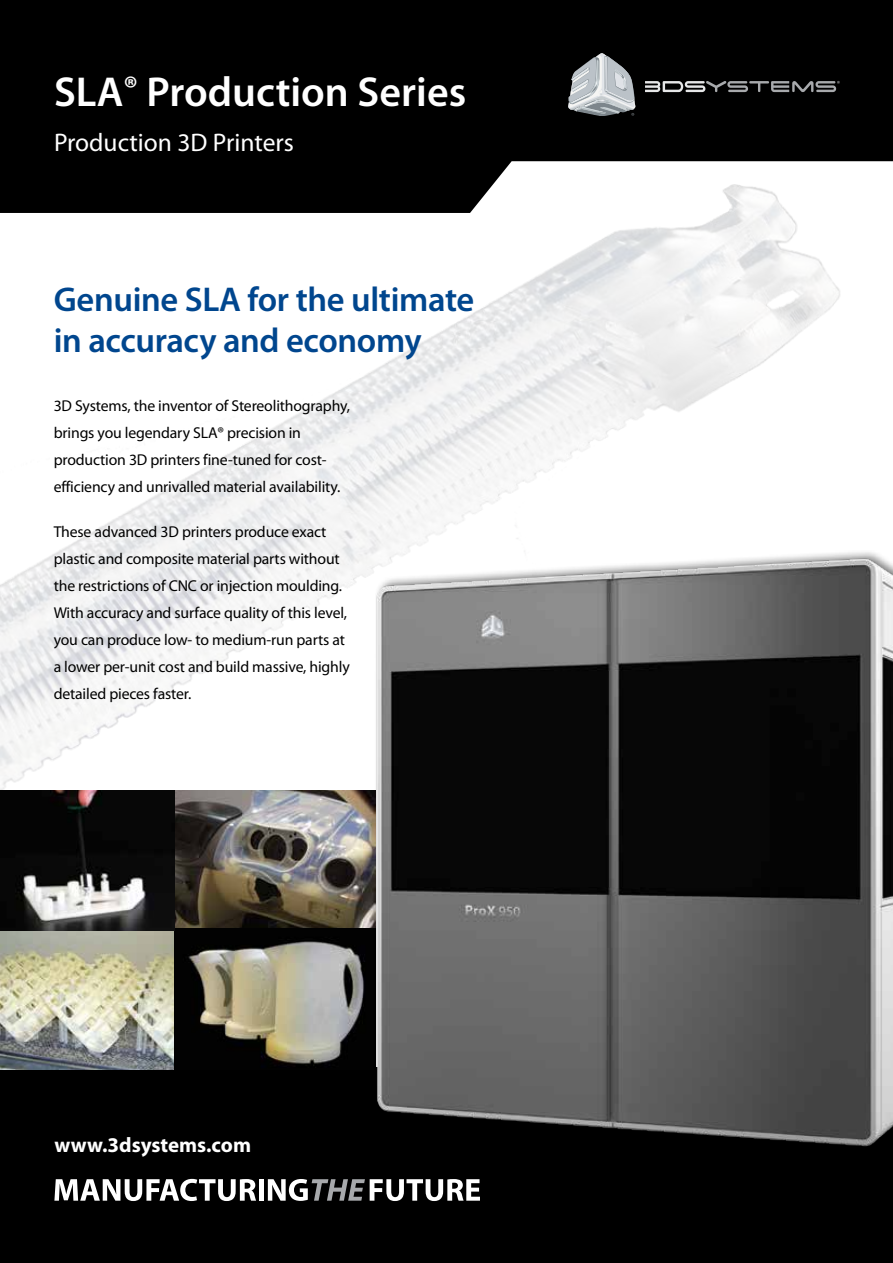
<style>
.page{position:relative;width:893px;height:1263px;background:#fff}
.page>*{position:absolute;margin:0;border:0;box-sizing:border-box;transform-origin:0 0}
.t1{font:600 42px "Myriad Pro";color:#fff}
.t2{font:600 34.5px/41.4px "Myriad Pro";letter-spacing:-.01em;color:#00468e}
.t3{font:25.5px "Myriad Pro";color:#fff}
.t4{font:700 21px "Myriad Pro";color:#fff}
.t5{font:15.75px/27px "Myriad Pro";letter-spacing:-.01em;color:#000}
</style>
<div class="page">
<img style="left:0;top:213px;width:840px;height:577px">
<svg style="left:44px;top:0;width:849px;height:213px;background:#1e1e1e"></svg>
<svg style="left:568px;top:53px;width:68px;height:63px;background:#8c9093"></svg>
<svg style="left:645px;top:81px;width:195px;height:11px;background:#5c5d5e"></svg>
<div style="left:0;top:0;width:44px;height:213px;background:#000"></div>
<div style="left:0;top:1068px;width:893px;height:195px;background:#000"></div>
<img style="left:0;top:931px;width:245px;height:138px">
<img style="left:0;top:790px;width:245px;height:141px">
<svg style="left:54px;top:1179px;width:191px;height:22px"></svg>
<img style="left:245px;top:498px;width:648px;height:703px">
<h1 class="t1" style="left:54px;top:66px;width:414px">SLA<sup>®</sup> Production Series</h1>
<h3 class="t3" style="left:54px;top:127px;width:241px">Production 3D Printers</h3>
<h2 class="t2" style="left:54px;top:278px;width:422px">Genuine SLA for the ultimate in accuracy and economy</h2>
<p class="t5" style="left:54px;top:391px;width:298px">3D Systems, the inventor of Stereolithography, brings you legendary SLA® precision in production 3D printers fine-tuned for cost&shy;efficiency and unrivalled material availability.</p>
<p class="t5" style="left:54px;top:517px;width:298px">These advanced 3D printers produce exact plastic and composite material parts without the restrictions of CNC or injection moulding.<br>With accuracy and surface quality of this level, you can produce low- to medium-run parts at a lower per-unit cost and build massive, highly detailed pieces faster.</p>
<h3 class="t4" style="left:54px;top:1131px;width:198px">www.3dsystems.com</h3>
</div>
